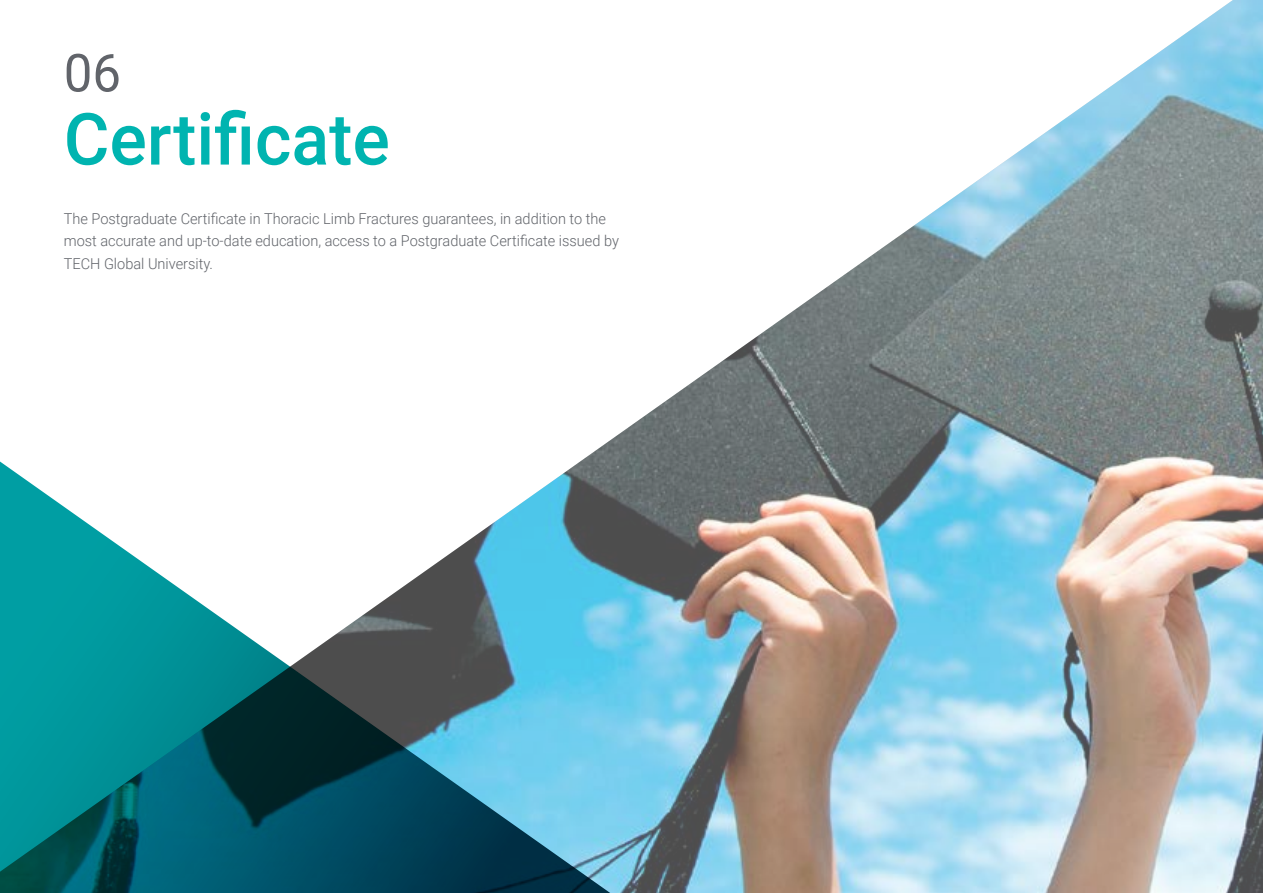
<style>
.page{position:relative;width:1263px;height:893px;background:#fff}
.page>*{position:absolute;margin:0;border:0;box-sizing:border-box;transform-origin:0 0}
.t1{font:500 72px "Roboto";color:#00b4b0}
.t2{font:52.5px "Roboto";color:#61646a}
.t3{font:300 15px/22.5px "Roboto";color:#61646a}
</style>
<div class="page">
<img style="left:602px;top:0;width:661px;height:893px">
<svg style="left:0;top:446px;width:640px;height:447px"></svg>
<h2 class="t2" style="left:64px;top:36px;width:59px">06</h2>
<h1 class="t1" style="left:64px;top:89px;width:328px">Certificate</h1>
<p class="t3" style="left:64px;top:207px;width:557px">The Postgraduate Certificate in Thoracic Limb Fractures guarantees, in addition to the most accurate and up-to-date education, access to a Postgraduate Certificate issued by<br>TECH Global University.</p>
</div>
